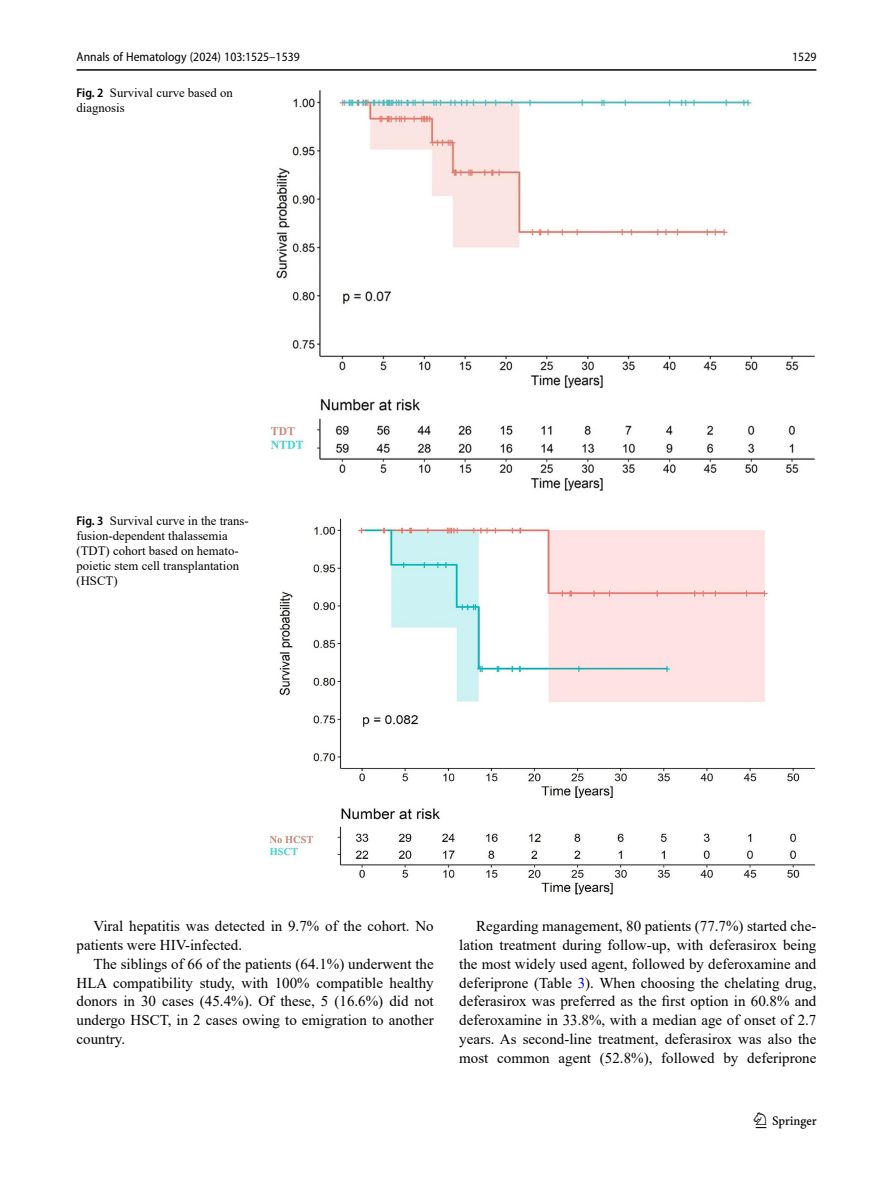
<style>
.page{position:relative;width:893px;height:1187px;background:#fff}
.page>*{position:absolute;margin:0;border:0;box-sizing:border-box;transform-origin:0 0}
.t1{font:22.5px "Springnew";color:#000}
.Body_Text_Indent{font:15px/18.8px "Times New Roman";color:#000;text-align:justify}
.Figure_Caption_Side{font:12.75px/15px "Times New Roman";color:#000}
.t2{font:semi-condensed 12.75px "Myriad Pro";color:#000}
.s1{font-family:"Myriad Pro";font-weight:600;font-stretch:semi-condensed}
.s2{color:#00f}
</style>
<div class="page">
<hr style="left:77px;top:69px;width:739px;height:2px;background:#000">
<img style="left:269px;top:518px;width:547px;height:377px">
<img style="left:270px;top:90px;width:546px;height:401px">
<p class="t2" style="left:77px;top:49px;width:225px">Annals of Hematology (2024) 103:1525–1539</p>
<p class="Figure_Caption_Side" style="left:77px;top:84px;width:158px"><span class="s1">Fig. 2</span> Survival curve based on diagnosis</p>
<p class="t2" style="left:792px;top:49px;width:26px">1529</p>
<p class="Figure_Caption_Side" style="left:77px;top:512px;width:174px"><span class="s1">Fig. 3</span> Survival curve in the trans&shy;fusion-dependent thalassemia (TDT) cohort based on hemato&shy;poietic stem cell transplantation (HSCT)</p>
<p class="Body_Text_Indent" style="left:77px;top:916px;width:359px;text-indent:17px">Viral hepatitis was detected in 9.7% of the cohort. No patients were HIV-infected.</p>
<p class="Body_Text_Indent" style="left:77px;top:953px;width:359px;text-indent:17px">The siblings of 66 of the patients (64.1%) underwent the HLA compatibility study, with 100% compatible healthy donors in 30 cases (45.4%). Of these, 5 (16.6%) did not undergo HSCT, in 2 cases owing to emigration to another country.</p>
<p class="Body_Text_Indent" style="left:459px;top:916px;width:359px;text-indent:17px">Regarding management, 80 patients (77.7%) started che&shy;lation treatment during follow-up, with deferasirox being the most widely used agent, followed by deferoxamine and deferiprone (Table <span class="s2">3</span>). When choosing the chelating drug, deferasirox was preferred as the first option in 60.8% and deferoxamine in 33.8%, with a median age of onset of 2.7 years. As second-line treatment, deferasirox was also the most common agent (52.8%), followed by deferiprone</p>
<h1 class="t1" style="left:756px;top:1107px;width:63px">1 3</h1>
</div>
